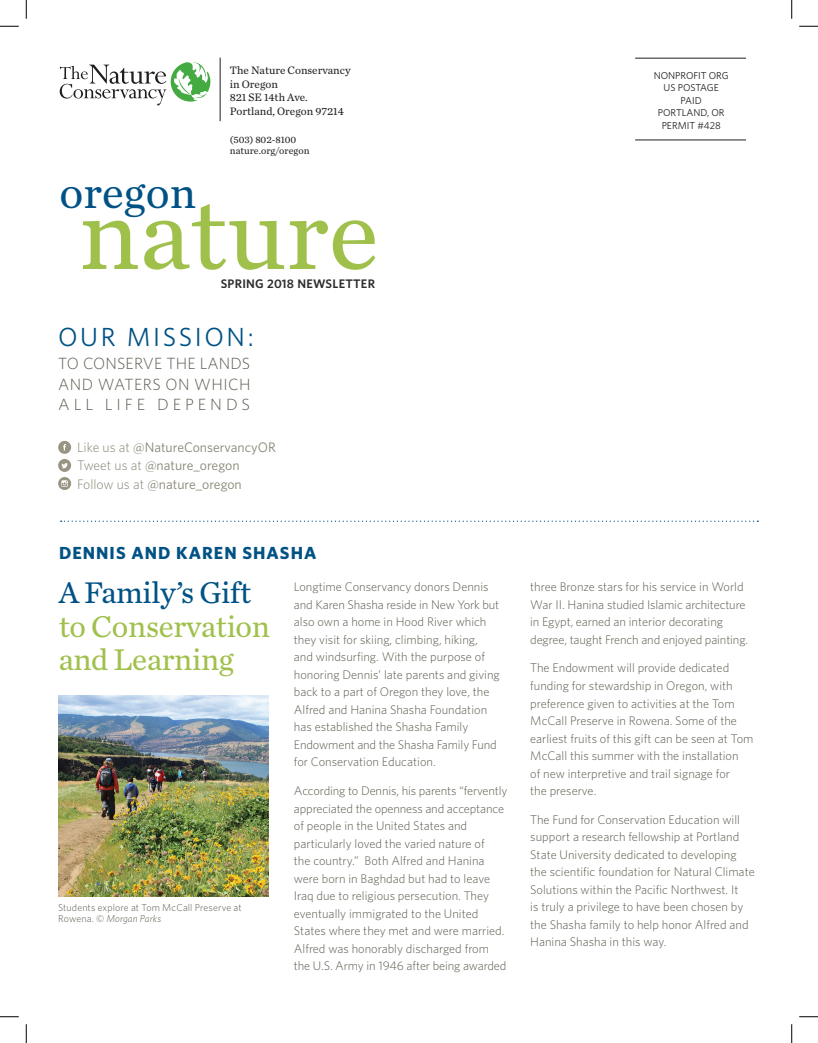
<style>
.page{position:relative;width:818px;height:1043px;background:#fff}
.page>*{position:absolute;margin:0;border:0;box-sizing:border-box;transform-origin:0 0}
.t1{font:104.12px "Chronicle Text G2";color:#a0c04c}
.t2{font:45.25px "Chronicle Text G2";color:#005285}
.t3{font:31.25px/33.8px "Chronicle Text G2";letter-spacing:-.01em;color:#a0c04c}
.t4{font:31.25px "Chronicle Text G2";letter-spacing:-.01em;color:#005285}
.t5{font:26.25px "Whitney";letter-spacing:.1em;color:#005285}
.t6{font:700 17.5px "Whitney";letter-spacing:.06em;color:#005285}
.t7{font:300 16.25px/20.6px "Whitney";letter-spacing:.03em;color:#5b5a4e;text-align:justify}
.t8{font:13.75px/18.8px "Whitney";color:#878575}
.t9{font:300 12.5px/17.5px "Whitney";color:#5b5a4e}
.t10{font:600 12.38px "Whitney";letter-spacing:.02em;color:#2c2d2e}
.t11{font:11.25px/13.8px "Chronicle Text G2";color:#231f20}
.t12{font:300 10px/11.9px "Whitney";letter-spacing:.01em;color:#5b5a4e}
.t13{font:10px/12.5px "Whitney";letter-spacing:-.005em;color:#231f20;text-align:center}
.t14{font:10px/11.2px "Chronicle Text G2";color:#231f20}
.s1{font-weight:300}
.s2{font-style:italic}
</style>
<div class="page">
<hr style="left:220px;top:58px;width:1px;height:63px;background:#231f20">
<hr style="left:635px;top:58px;width:111px;height:1px;background:#231f20">
<hr style="left:635px;top:140px;width:111px;height:1px;background:#231f20">
<svg style="left:60px;top:62px;width:150px;height:43px"></svg>
<img style="left:59px;top:695px;width:209px;height:201px">
<svg style="left:58px;top:441px;width:13px;height:49px"></svg>
<svg style="left:61px;top:520px;width:697px;height:2px"></svg>
<svg style="left:0;top:25px;width:19px;height:2px"></svg>
<svg style="left:799px;top:25px;width:19px;height:2px"></svg>
<svg style="left:0;top:1016px;width:19px;height:1px"></svg>
<svg style="left:799px;top:1016px;width:19px;height:1px"></svg>
<svg style="left:25px;top:0;width:2px;height:19px"></svg>
<svg style="left:25px;top:1024px;width:2px;height:18px"></svg>
<svg style="left:791px;top:0;width:1px;height:19px"></svg>
<svg style="left:791px;top:1024px;width:1px;height:18px"></svg>
<p class="t11" style="left:230px;top:63px;width:122px">The Nature Conservancy in Oregon<br>821 SE 14th Ave.<br>Portland, Oregon 97214</p>
<p class="t14" style="left:230px;top:133px;width:81px">(503) 802-8100 nature.org/oregon</p>
<h2 class="t2" style="left:60px;top:159px;width:138px">oregon</h2>
<h1 class="t1" style="left:79px;top:155px;width:301px">nature</h1>
<p class="t10" style="left:221px;top:275px;width:156px">SPRING 2018 NEWSLETTER</p>
<h3 class="t5" style="left:58px;top:319px;width:197px">OUR MISSION:</h3>
<h3 class="t7" style="left:58px;top:353px;width:194px">TO CONSERVE THE LANDS AND WATERS ON WHICH ALL LIFE DEPENDS</h3>
<p class="t8" style="left:77px;top:437px;width:200px"><span class="s1">Like us at</span> @NatureConservancyOR<br><span class="s1">Tweet us at</span> @nature_oregon<br><span class="s1">Follow us at</span> @nature_oregon</p>
<h3 class="t6" style="left:59px;top:541px;width:259px">DENNIS AND KAREN SHASHA</h3>
<h3 class="t4" style="left:59px;top:568px;width:194px">A Family’s Gift</h3>
<h3 class="t3" style="left:59px;top:607px;width:213px">to Conservation and Learning</h3>
<p class="t12" style="left:58px;top:900px;width:185px">Students explore at Tom McCall Preserve at<br>Rowena. © <span class="s2">Morgan Parks</span></p>
<p class="t9" style="left:294px;top:577px;width:207px">Longtime Conservancy donors Dennis and Karen Shasha reside in New York but also own a home in Hood River which they visit for skiing, climbing, hiking, and windsurfing. With the purpose of honoring Dennis’ late parents and giving back to a part of Oregon they love, the Alfred and Hanina Shasha Foundation has established the Shasha Family Endowment and the Shasha Family Fund for Conservation Education.</p>
<p class="t9" style="left:294px;top:781px;width:215px">According to Dennis, his parents “fervently appreciated the openness and acceptance of people in the United States and particularly loved the varied nature of<br>the country.” Both Alfred and Hanina were born in Baghdad but had to leave Iraq due to religious persecution. They eventually immigrated to the United States where they met and were married.<br>Alfred was honorably discharged from the U.S. Army in 1946 after being awarded</p>
<p class="t13" style="left:653px;top:69px;width:76px">NONPROFIT ORG<br>US POSTAGE<br>PAID<br>PORTLAND, OR<br>PERMIT #428</p>
<p class="t9" style="left:530px;top:577px;width:219px">three Bronze stars for his service in World War II. Hanina studied Islamic architecture in Egypt, earned an interior decorating degree, taught French and enjoyed painting.</p>
<p class="t9" style="left:530px;top:659px;width:225px">The Endowment will provide dedicated funding for stewardship in Oregon, with preference given to activities at the Tom McCall Preserve in Rowena. Some of the earliest fruits of this gift can be seen at Tom McCall this summer with the installation<br>of new interpretive and trail signage for<br>the preserve.</p>
<p class="t9" style="left:530px;top:810px;width:226px">The Fund for Conservation Education will support a research fellowship at Portland State University dedicated to developing the scientific foundation for Natural Climate Solutions within the Pacific Northwest. It<br>is truly a privilege to have been chosen by the Shasha family to help honor Alfred and Hanina Shasha in this way.</p>
</div>
